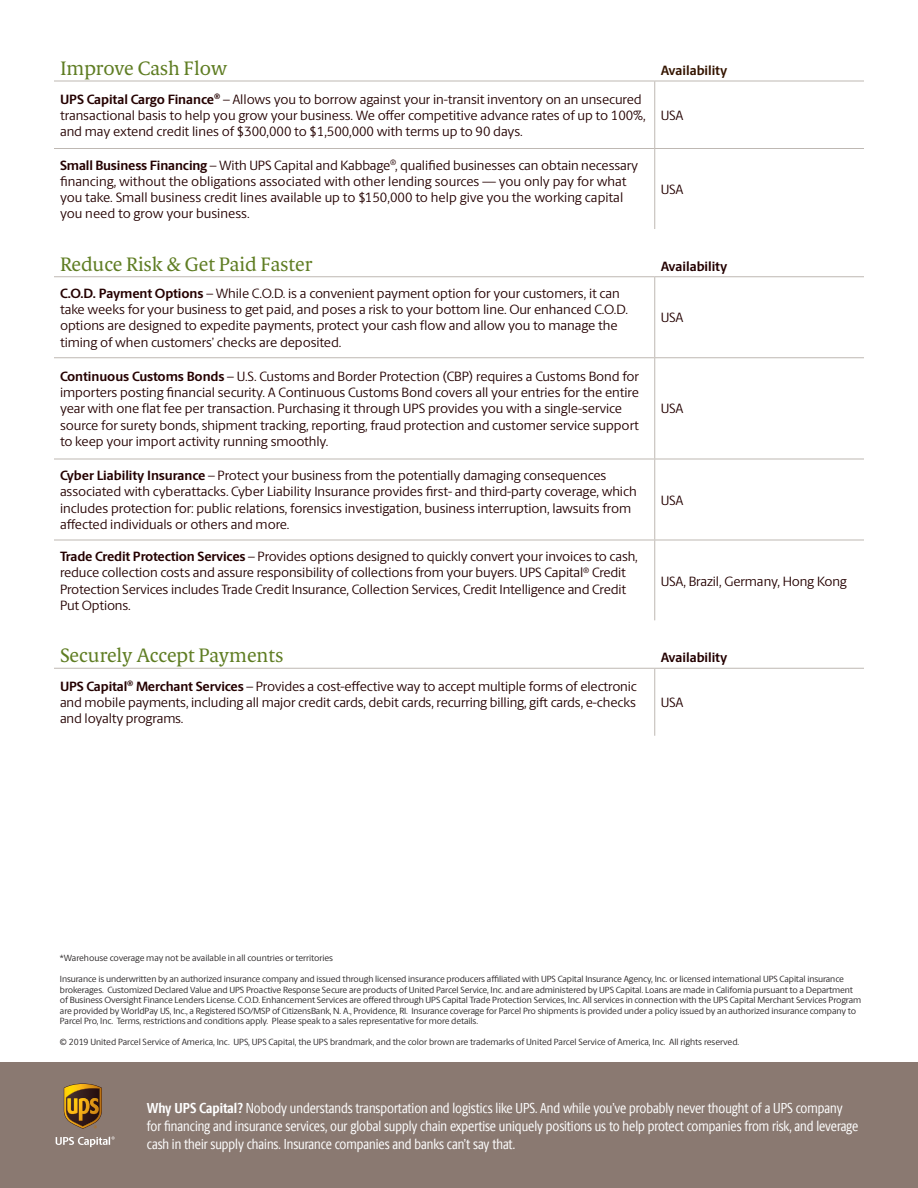
<style>
.page{position:relative;width:918px;height:1188px;background:#fff}
.page>*{position:absolute;margin:0;border:0;box-sizing:border-box;transform-origin:0 0}
.t1{font:19.5px "UPS Berlingske Serif Tx";letter-spacing:-.005em;color:#5f7d23}
.t2{font:14.25px/18px "UPS Berlingske Sans Cn";color:#fff}
.t3{font:13.5px/16.2px "UPS Berlingske Sans";letter-spacing:-.01em;color:#240000}
.t4{font:700 13.5px "UPS Berlingske Sans";letter-spacing:-.005em;color:#240000}
.t5{font:700 13.5px "UPS Berlingske Sans";letter-spacing:-.005em;color:#351500}
.t6{font:9px/10.5px "UPS Berlingske Sans";letter-spacing:-.01em;color:#231f20}
.s1{font-weight:700}
</style>
<div class="page">
<div style="left:0;top:1062px;width:918px;height:126px;background:#8a7971"></div>
<hr style="left:54px;top:81px;width:601px;height:1px;background:#beb8b3">
<hr style="left:655px;top:81px;width:209px;height:1px;background:#beb8b3">
<hr style="left:654px;top:81px;width:1px;height:67px;background:#beb8b3">
<hr style="left:54px;top:148px;width:601px;height:1px;background:#beb8b3">
<hr style="left:655px;top:148px;width:209px;height:1px;background:#beb8b3">
<hr style="left:654px;top:149px;width:1px;height:80px;background:#beb8b3">
<hr style="left:54px;top:276px;width:601px;height:1px;background:#beb8b3">
<hr style="left:655px;top:276px;width:209px;height:1px;background:#beb8b3">
<hr style="left:654px;top:277px;width:1px;height:80px;background:#beb8b3">
<hr style="left:54px;top:357px;width:601px;height:1px;background:#beb8b3">
<hr style="left:655px;top:357px;width:209px;height:1px;background:#beb8b3">
<hr style="left:654px;top:358px;width:1px;height:101px;background:#beb8b3">
<hr style="left:54px;top:459px;width:601px;height:1px;background:#beb8b3">
<hr style="left:655px;top:459px;width:209px;height:1px;background:#beb8b3">
<hr style="left:654px;top:459px;width:1px;height:81px;background:#beb8b3">
<hr style="left:54px;top:540px;width:601px;height:1px;background:#beb8b3">
<hr style="left:655px;top:540px;width:209px;height:1px;background:#beb8b3">
<hr style="left:654px;top:540px;width:1px;height:81px;background:#beb8b3">
<hr style="left:54px;top:668px;width:601px;height:1px;background:#beb8b3">
<hr style="left:655px;top:668px;width:209px;height:1px;background:#beb8b3">
<hr style="left:654px;top:669px;width:1px;height:67px;background:#beb8b3">
<svg style="left:56px;top:1136px;width:59px;height:11px"></svg>
<svg style="left:64px;top:1084px;width:38px;height:45px;background:#8b6322"></svg>
<p class="t1" style="left:60px;top:54px;width:169px">Improve Cash Flow</p>
<p class="t5" style="left:661px;top:60px;width:68px">Availability</p>
<p class="t3" style="left:60px;top:90px;width:587px"><span class="s1">UPS Capital Cargo Finance</span><sup>®</sup> – Allows you to borrow against your in-transit inventory on an unsecured transactional basis to help you grow your business. We offer competitive advance rates of up to 100%, and may extend credit lines of $300,000 to $1,500,000 with terms up to 90 days.</p>
<p class="t3" style="left:661px;top:107px;width:24px">USA</p>
<p class="t3" style="left:60px;top:157px;width:580px"><span class="s1">Small Business Financing</span> – With UPS Capital and Kabbage<sup>®</sup>, qualified businesses can obtain necessary financing, without the obligations associated with other lending sources — you only pay for what you take. Small business credit lines available up to $150,000 to help give you the working capital you need to grow your business.</p>
<p class="t3" style="left:661px;top:181px;width:24px">USA</p>
<p class="t1" style="left:60px;top:250px;width:254px">Reduce Risk &amp; Get Paid Faster</p>
<p class="t4" style="left:661px;top:256px;width:68px">Availability</p>
<p class="t3" style="left:60px;top:285px;width:569px"><span class="s1">C.O.D. Payment Options</span> – While C.O.D. is a convenient payment option for your customers, it can take weeks for your business to get paid, and poses a risk to your bottom line. Our enhanced C.O.D. options are designed to expedite payments, protect your cash flow and allow you to manage the timing of when customers’ checks are deposited.</p>
<p class="t3" style="left:661px;top:309px;width:24px">USA</p>
<p class="t3" style="left:60px;top:368px;width:581px"><span class="s1">Continuous Customs Bonds</span> – U.S. Customs and Border Protection (CBP) requires a Customs Bond for importers posting financial security. A Continuous Customs Bond covers all your entries for the entire year with one flat fee per transaction. Purchasing it through UPS provides you with a single-service source for surety bonds, shipment tracking, reporting, fraud protection and customer service support to keep your import activity running smoothly.</p>
<p class="t3" style="left:60px;top:467px;width:578px"><span class="s1">Cyber Liability Insurance</span> – Protect your business from the potentially damaging consequences associated with cyberattacks. Cyber Liability Insurance provides first- and third-party coverage, which includes protection for: public relations, forensics investigation, business interruption, lawsuits from affected individuals or others and more.</p>
<p class="t3" style="left:60px;top:548px;width:579px"><span class="s1">Trade Credit Protection Services</span> – Provides options designed to quickly convert your invoices to cash, reduce collection costs and assure responsibility of collections from your buyers. UPS Capital<sup>®</sup> Credit Protection Services includes Trade Credit Insurance, Collection Services, Credit Intelligence and Credit Put Options.</p>
<p class="t3" style="left:661px;top:400px;width:24px">USA</p>
<p class="t3" style="left:661px;top:491px;width:24px">USA</p>
<p class="t3" style="left:661px;top:572px;width:188px">USA, Brazil, Germany, Hong Kong</p>
<p class="t1" style="left:60px;top:642px;width:225px">Securely Accept Payments</p>
<p class="t4" style="left:661px;top:648px;width:68px">Availability</p>
<p class="t3" style="left:60px;top:678px;width:579px;text-align:justify"><span class="s1">UPS Capital</span><sup>®</sup> <span class="s1">Merchant Services</span> – Provides a cost-effective way to accept multiple forms of electronic and mobile payments, including all major credit cards, debit cards, recurring billing, gift cards, e-checks and loyalty programs.</p>
<p class="t3" style="left:661px;top:694px;width:24px">USA</p>
<p class="t6" style="left:60px;top:952px;width:275px">*Warehouse coverage may not be available in all countries or territories</p>
<p class="t6" style="left:60px;top:973px;width:803px">Insurance is underwritten by an authorized insurance company and issued through licensed insurance producers affiliated with UPS Capital Insurance Agency, Inc. or licensed international UPS Capital insurance brokerages. Customized Declared Value and UPS Proactive Response Secure are products of United Parcel Service, Inc. and are administered by UPS Capital. Loans are made in California pursuant to a Department of Business Oversight Finance Lenders License. C.O.D. Enhancement Services are offered through UPS Capital Trade Protection Services, Inc. All services in connection with the UPS Capital Merchant Services Program are provided by WorldPay US, Inc., a Registered ISO/MSP of CitizensBank, N. A., Providence, RI. Insurance coverage for Parcel Pro shipments is provided under a policy issued by an authorized insurance company to Parcel Pro, Inc. Terms, restrictions and conditions apply. Please speak to a sales representative for more details.</p>
<p class="t6" style="left:60px;top:1036px;width:681px">© 2019 United Parcel Service of America, Inc. UPS, UPS Capital, the UPS brandmark, and the color brown are trademarks of United Parcel Service of America, Inc. All rights reserved.</p>
<p class="t2" style="left:147px;top:1098px;width:713px"><span class="s1">Why UPS Capital?</span> Nobody understands transportation and logistics like UPS. And while you’ve probably never thought of a UPS company for financing and insurance services, our global supply chain expertise uniquely positions us to help protect companies from risk, and leverage cash in their supply chains. Insurance companies and banks can’t say that.</p>
</div>
